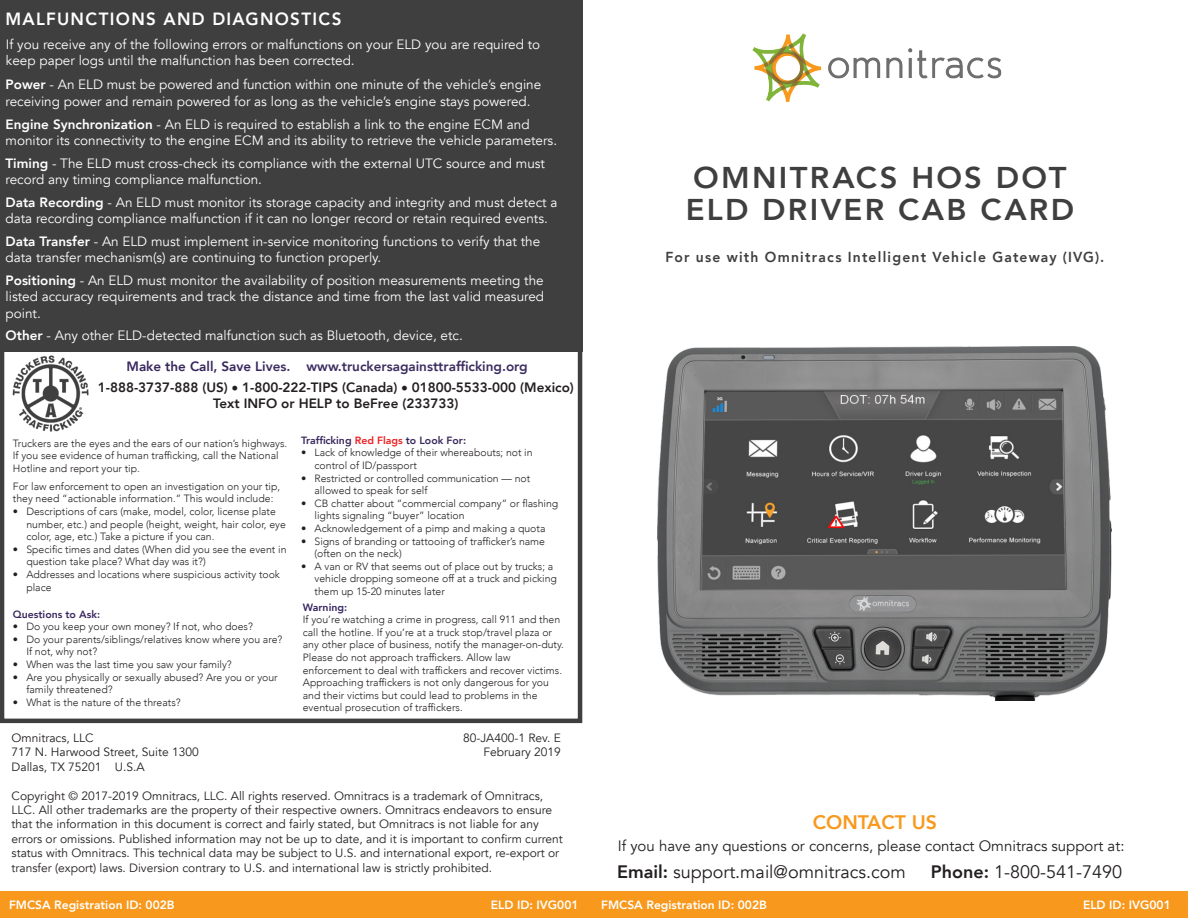
<style>
.page{position:relative;width:1188px;height:918px;background:#fff}
.page>*{position:absolute;margin:0;border:0;box-sizing:border-box;transform-origin:0 0}
.t1{font:800 30px "Avenir";letter-spacing:.075em;color:#3f3f3f}
.t2{font:800 19.5px "Avenir";color:#f8991d}
.t3{font:18px "Avenir";color:#231f20}
.t4{font:800 17.7px "Avenir";letter-spacing:.075em;color:#fff;scale:.96 1}
.t5{font:15px "Avenir";color:#231f20}
.t6{font:800 14.4px "Avenir";letter-spacing:.09em;color:#3f3f3f;scale:.96 1}
.t7{font:13.5px/16.2px "Avenir";color:#fff}
.t8{font:800 13.5px "Avenir";color:#231f20}
.t9{font:800 13.5px "Avenir";color:#3c2d60}
.t10{font:12px/14.4px "Avenir";color:#231f20}
.t11{font:800 12px "Avenir";color:#fff}
.t12{font:300 10.5px/12.6px "Avenir";color:#231f20}
.t13{font:800 10.5px "Avenir";color:#3a295e}
.t14{font:800 10.5px "Avenir";color:#35245f}
.s1{font-weight:800}
.s2{color:#38275d}
.s3{color:#ee2123}
</style>
<div class="page">
<div style="left:0;top:891px;width:1188px;height:27px;background:#f8991d"></div>
<img style="left:12px;top:355px;width:77px;height:77px">
<div style="left:0;top:346px;width:582px;height:377px;border:4px solid #3f3f3f"></div>
<img style="left:752px;top:34px;width:250px;height:68px">
<img style="left:658px;top:346px;width:454px;height:355px">
<div style="left:0;top:0;width:582px;height:351px;background:#3f3f3f"></div>
<p class="t4" style="left:6px;top:5px;width:351px">MALFUNCTIONS AND DIAGNOSTICS</p>
<p class="t7" style="left:6px;top:37px;width:536px">If you receive any of the following errors or malfunctions on your ELD you are required to keep paper logs until the malfunction has been corrected.</p>
<p class="t7" style="left:6px;top:77px;width:537px"><span class="s1">Power</span> - An ELD must be powered and function within one minute of the vehicle’s engine receiving power and remain powered for as long as the vehicle’s engine stays powered.</p>
<p class="t7" style="left:6px;top:116px;width:553px"><span class="s1">Engine Synchronization</span> - An ELD is required to establish a link to the engine ECM and monitor its connectivity to the engine ECM and its ability to retrieve the vehicle parameters.</p>
<p class="t7" style="left:6px;top:155px;width:541px"><span class="s1">Timing</span> - The ELD must cross-check its compliance with the external UTC source and must record any timing compliance malfunction.</p>
<p class="t7" style="left:6px;top:194px;width:553px"><span class="s1">Data Recording</span> - An ELD must monitor its storage capacity and integrity and must detect a data recording compliance malfunction if it can no longer record or retain required events.</p>
<p class="t7" style="left:6px;top:233px;width:536px"><span class="s1">Data Transfer</span> - An ELD must implement in-service monitoring functions to verify that the data transfer mechanism(s) are continuing to function properly.</p>
<p class="t7" style="left:6px;top:273px;width:540px;text-align:justify"><span class="s1">Positioning</span> - An ELD must monitor the availability of position measurements meeting the listed accuracy requirements and track the distance and time from the last valid measured point.</p>
<p class="t7" style="left:6px;top:328px;width:459px"><span class="s1">Other</span> - Any other ELD-detected malfunction such as Bluetooth, device, etc.</p>
<p class="t9" style="left:127px;top:356px;width:403px"><span class="s2">Make the Call, Save L</span>ives. www.truckersagainsttrafficking.org</p>
<p class="t8" style="left:98px;top:377px;width:478px">1-888-3737-888 (US) • 1-800-222-TIPS (Canada) • 01800-5533-000 (Mexico)</p>
<p class="t8" style="left:213px;top:393px;width:247px">Text INFO or HELP to BeFree (233733)</p>
<p class="t12" style="left:13px;top:437px;width:276px">Truckers are the eyes and the ears of our nation’s highways.<br>If you see evidence of human trafficking, call the National<br>Hotline and report your tip.</p>
<p class="t12" style="left:13px;top:480px;width:269px">For law enforcement to open an investigation on your tip, they need “actionable information.” This would include:</p>
<p class="t12" style="left:26px;top:505px;width:261px;text-indent:-14px">• Descriptions of cars (make, model, color, license plate number, etc.) and people (height, weight, hair color, eye color, age, etc.) Take a picture if you can.</p>
<p class="t12" style="left:26px;top:543px;width:262px;text-indent:-14px">• Specific times and dates (When did you see the event in question take place? What day was it?)</p>
<p class="t12" style="left:26px;top:568px;width:255px;text-indent:-14px">• Addresses and locations where suspicious activity took place</p>
<p class="t13" style="left:13px;top:606px;width:89px">Questions to Ask:</p>
<p class="t12" style="left:13px;top:620px;width:242px">• Do you keep your own money? If not, who does?</p>
<p class="t12" style="left:26px;top:633px;width:258px;text-indent:-14px">• Do your parents/siblings/relatives know where you are?<br>If not, why not?</p>
<p class="t12" style="left:13px;top:658px;width:220px">• When was the last time you saw your family?</p>
<p class="t12" style="left:26px;top:671px;width:253px;text-indent:-14px">• Are you physically or sexually abused? Are you or your family threatened?</p>
<p class="t12" style="left:13px;top:696px;width:169px">• What is the nature of the threats?</p>
<p class="t13" style="left:301px;top:432px;width:167px">Trafficking <span class="s3">Red Flags</span> to Look For:</p>
<p class="t12" style="left:315px;top:447px;width:220px;text-indent:-14px">• Lack of knowledge of their whereabouts; not in control of ID/passport</p>
<p class="t12" style="left:315px;top:472px;width:217px;text-indent:-14px">• Restricted or controlled communication — not allowed to speak for self</p>
<p class="t12" style="left:315px;top:497px;width:245px;text-indent:-14px">• CB chatter about “commercial company” or flashing lights signaling “buyer” location</p>
<p class="t12" style="left:301px;top:522px;width:246px">• Acknowledgement of a pimp and making a quota</p>
<p class="t12" style="left:315px;top:535px;width:232px;text-indent:-14px">• Signs of branding or tattooing of trafficker’s name (often on the neck)</p>
<p class="t12" style="left:315px;top:560px;width:244px;text-indent:-14px">• A van or RV that seems out of place out by trucks; a vehicle dropping someone off at a truck and picking them up 15-20 minutes later</p>
<p class="t14" style="left:303px;top:599px;width:46px">Warning:</p>
<p class="t12" style="left:303px;top:613px;width:262px">If you’re watching a crime in progress, call 911 and then call the hotline. If you’re at a truck stop/travel plaza or any other place of business, notify the manager-on-duty.</p>
<p class="t12" style="left:303px;top:651px;width:261px">Please do not approach traffickers. Allow law enforcement to deal with traffickers and recover victims.<br>Approaching traffickers is not only dangerous for you and their victims but could lead to problems in the eventual prosecution of traffickers.</p>
<p class="t10" style="left:12px;top:731px;width:83px">Omnitracs, LLC</p>
<p class="t10" style="left:463px;top:731px;width:99px">80-JA400-1 Rev. E</p>
<p class="t10" style="left:12px;top:745px;width:189px">717 N. Harwood Street, Suite 1300</p>
<p class="t10" style="left:484px;top:745px;width:79px">February 2019</p>
<p class="t10" style="left:12px;top:760px;width:135px">Dallas, TX 75201 U.S.A</p>
<p class="t10" style="left:12px;top:788px;width:553px">Copyright © 2017-2019 Omnitracs, LLC. All rights reserved. Omnitracs is a trademark of Omnitracs, LLC. All other trademarks are the property of their respective owners. Omnitracs endeavors to ensure that the information in this document is correct and fairly stated, but Omnitracs is not liable for any errors or omissions. Published information may not be up to date, and it is important to confirm current status with Omnitracs. This technical data may be subject to U.S. and international export, re-export or transfer (export) laws. Diversion contrary to U.S. and international law is strictly prohibited.</p>
<p class="t11" style="left:9px;top:895px;width:167px">FMCSA Registration ID: 002B</p>
<p class="t11" style="left:491px;top:895px;width:89px">ELD ID: IVG001</p>
<p class="t1" style="left:693px;top:155px;width:375px">OMNITRACS HOS DOT</p>
<p class="t1" style="left:686px;top:186px;width:390px">ELD DRIVER CAB CARD</p>
<p class="t6" style="left:665px;top:246px;width:459px">For use with Omnitracs Intelligent Vehicle Gateway (IVG).</p>
<p class="t2" style="left:813px;top:807px;width:126px">CONTACT US</p>
<p class="t5" style="left:618px;top:837px;width:508px">If you have any questions or concerns, please contact Omnitracs support at:</p>
<p class="t3" style="left:617px;top:861px;width:290px"><span class="s1">Email:</span> support.mail@omnitracs.com</p>
<p class="t3" style="left:931px;top:861px;width:193px"><span class="s1">Phone:</span> 1-800-541-7490</p>
<p class="t11" style="left:601px;top:895px;width:167px">FMCSA Registration ID: 002B</p>
<p class="t11" style="left:1083px;top:895px;width:89px">ELD ID: IVG001</p>
</div>
